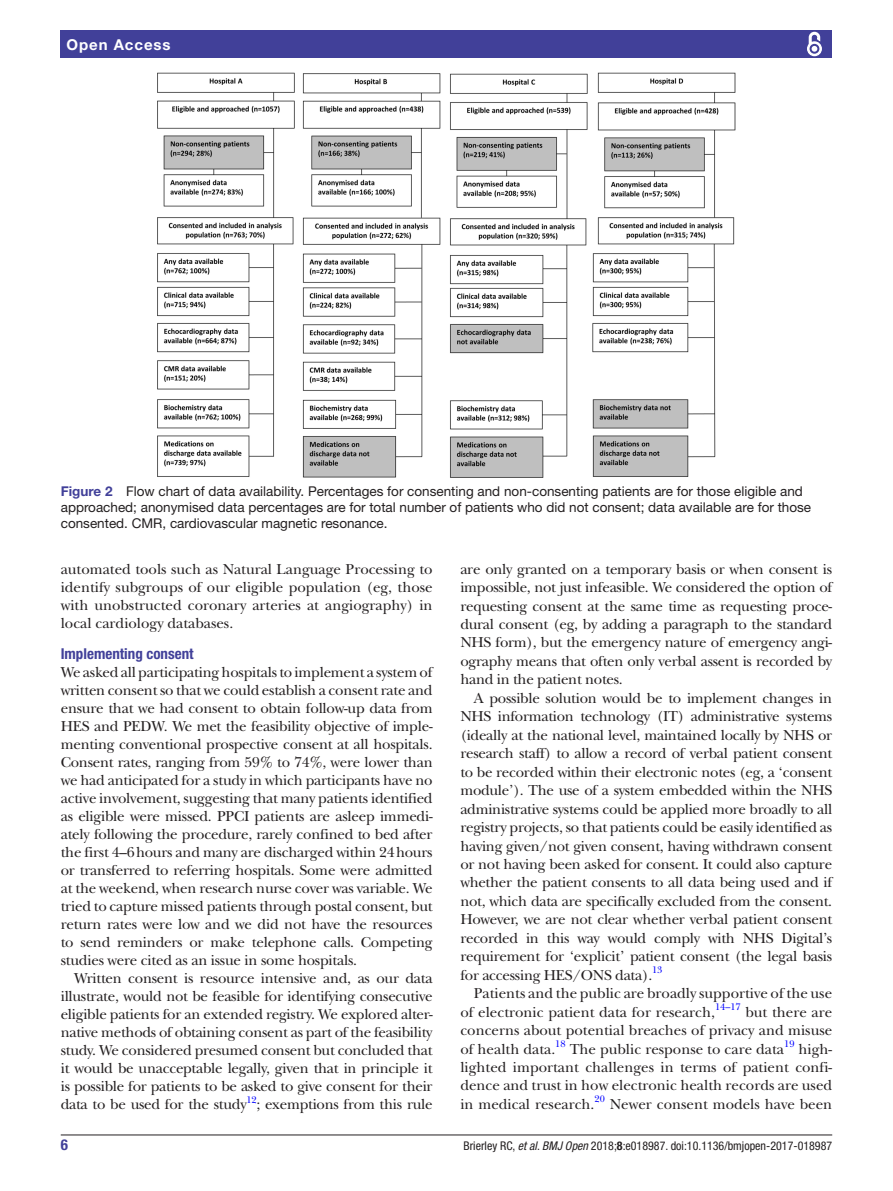
<style>
.page{position:relative;width:893px;height:1191px;background:#fff}
.page>*{position:absolute;margin:0;border:0;box-sizing:border-box;transform-origin:0 0}
.t1{font:15px/18.5px "New Baskerville";color:#231f20;text-align:justify}
.t2{font:15px "New Baskerville";letter-spacing:-.02em;color:#231f20}
.t3{font:700 condensed 15px "Helvetica Neue LT Std";color:#414099}
.t4{font:700 15px "Helvetica Neue LT Std";letter-spacing:.065em;color:#fff}
.t5{font:13.5px/16.2px "Helvetica Neue LT Std";color:#231f20}
.t6{font:condensed 12px "Helvetica Neue LT Std";color:#231f20}
.t7{font:9.9px "New Baskerville";color:#00f}
.s1{font-weight:700;color:#414099}
.s2{font-style:italic}
.s3{font-weight:700}
</style>
<div class="page">
<hr style="left:61px;top:1134px;width:771px;height:1px;background:#231f20">
<div style="left:61px;top:31px;width:771px;height:27px;background:#414099"></div>
<svg style="left:807px;top:31px;width:15px;height:26px"></svg>
<img style="left:157px;top:73px;width:579px;height:405px">
<p class="t4" style="left:66px;top:35px;width:106px">Open Access</p>
<p class="t5" style="left:61px;top:482px;width:752px"><span class="s1">Figure 2</span> Flow chart of data availability. Percentages for consenting and non-consenting patients are for those eligible and approached; anonymised data percentages are for total number of patients who did not consent; data available are for those consented. CMR, cardiovascular magnetic resonance.</p>
<p class="t1" style="left:61px;top:560px;width:373px;line-height:18px">automated tools such as Natural Language Processing to identify subgroups of our eligible population (eg, those with unobstructed coronary arteries at angiography) in local cardiology databases.</p>
<p class="t3" style="left:61px;top:645px;width:134px">Implementing consent</p>
<p class="t1" style="left:61px;top:663px;width:373px;line-height:18px">We asked all participating hospitals to implement a system of written consent so that we could establish a consent rate and ensure that we had consent to obtain follow-up data from HES and PEDW. We met the feasibility objective of imple&shy;menting conventional prospective consent at all hospitals.<br>Consent rates, ranging from 59% to 74%, were lower than we had anticipated for a study in which participants have no active involvement, suggesting that many patients identified as eligible were missed. PPCI patients are asleep immedi&shy;ately following the procedure, rarely confined to bed after the first 4–6hours and many are discharged within 24hours or transferred to referring hospitals. Some were admitted at the weekend, when research nurse cover was variable. We tried to capture missed patients through postal consent, but return rates were low and we did not have the resources to send reminders or make telephone calls. Competing studies were cited as an issue in some hospitals.</p>
<p class="t1" style="left:61px;top:969px;width:373px;line-height:18px;text-indent:14px">Written consent is resource intensive and, as our data illustrate, would not be feasible for identifying consecutive eligible patients for an extended registry. We explored alter&shy;native methods of obtaining consent as part of the feasibility study. We considered presumed consent but concluded that it would be unacceptable legally, given that in principle it is possible for patients to be asked to give consent for their data to be used for the study</p>
<p class="t7" style="left:246px;top:1093px;width:12px">12</p>
<p class="t2" style="left:256px;top:1095px;width:178px">; exemptions from this rule</p>
<p class="t1" style="left:460px;top:559px;width:373px">are only granted on a temporary basis or when consent is impossible, not just infeasible. We considered the option of requesting consent at the same time as requesting proce&shy;dural consent (eg, by adding a paragraph to the standard NHS form), but the emergency nature of emergency angi&shy;ography means that often only verbal assent is recorded by hand in the patient notes.</p>
<p class="t1" style="left:460px;top:689px;width:373px;text-indent:14px">A possible solution would be to implement changes in NHS information technology (IT) administrative systems (ideally at the national level, maintained locally by NHS or research staff) to allow a record of verbal patient consent to be recorded within their electronic notes (eg, a ‘consent module’). The use of a system embedded within the NHS administrative systems could be applied more broadly to all registry projects, so that patients could be easily identified as having given/not given consent, having withdrawn consent or not having been asked for consent. It could also capture whether the patient consents to all data being used and if not, which data are specifically excluded from the consent.<br>However, we are not clear whether verbal patient consent recorded in this way would comply with NHS Digital’s requirement for ‘explicit’ patient consent (the legal basis for accessing HES/ONS data).<sup>13</sup></p>
<p class="t1" style="left:460px;top:984px;width:373px;text-indent:14px">Patients and the public are broadly supportive of the use of electronic patient data for research,</p>
<p class="t7" style="left:715px;top:1001px;width:27px">14–17</p>
<p class="t1" style="left:460px;top:1002px;width:373px;text-indent:285px">but there are concerns about potential breaches of privacy and misuse of health data.</p>
<p class="t7" style="left:555px;top:1037px;width:12px">18</p>
<p class="t1" style="left:570px;top:1039px;width:216px">The public response to care data</p>
<p class="t7" style="left:784px;top:1037px;width:12px">19</p>
<p class="t1" style="left:460px;top:1039px;width:373px;text-indent:338px">high&shy;lighted important challenges in terms of patient confi&shy;dence and trust in how electronic health records are used in medical research.</p>
<p class="t7" style="left:594px;top:1093px;width:12px">20</p>
<p class="t1" style="left:610px;top:1095px;width:224px">Newer consent models have been</p>
<p class="t3" style="left:61px;top:1135px;width:9px">6</p>
<p class="t6" style="left:463px;top:1138px;width:370px">Brierley RC, <span class="s2">et al</span>. <span class="s2">BMJ Open</span> 2018;<span class="s3">8</span>:e018987. doi:10.1136/bmjopen-2017-018987</p>
</div>
